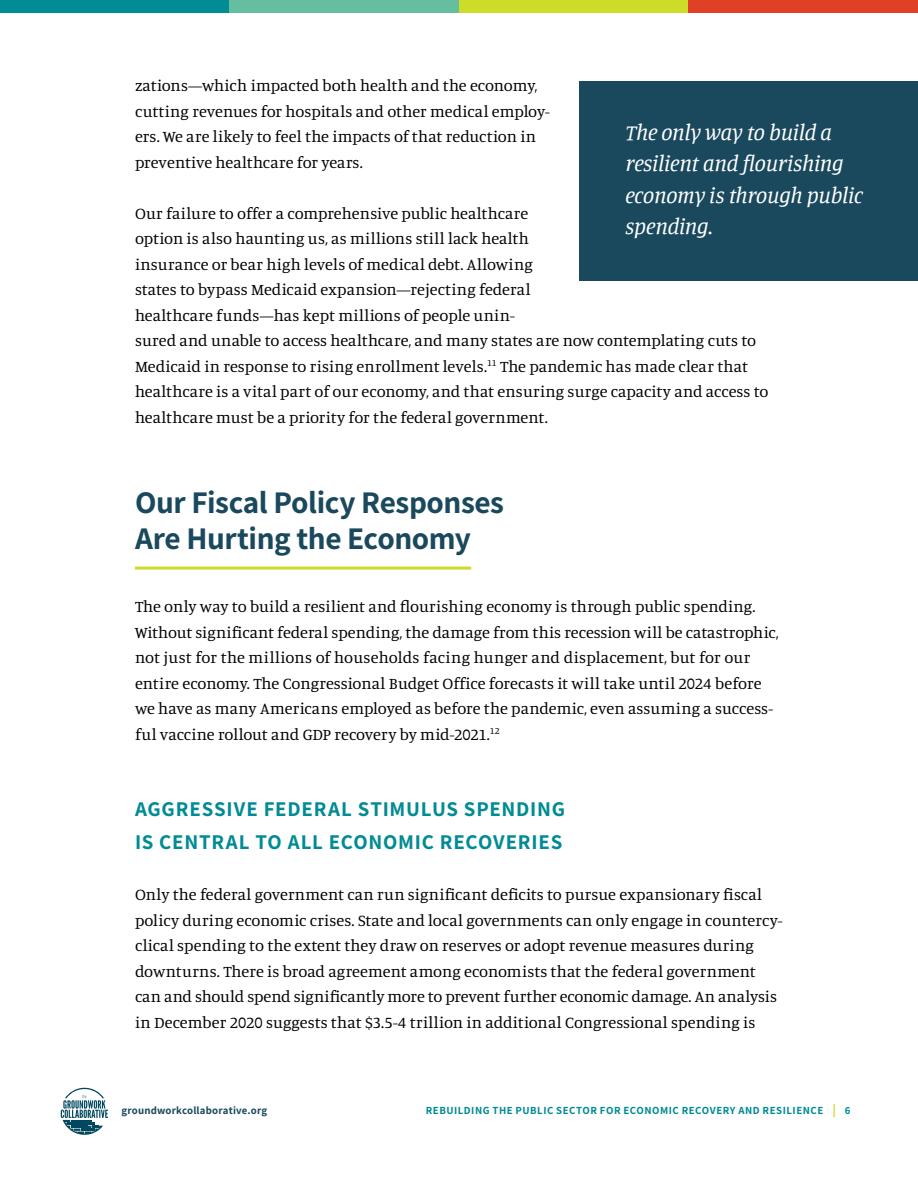
<style>
.page{position:relative;width:918px;height:1188px;background:#fff}
.page>*{position:absolute;margin:0;border:0;box-sizing:border-box;transform-origin:0 0}
.t1{font:700 31.5px/36px "Assistant";letter-spacing:-.015em;color:#1a495e}
.t2{font:italic 22.5px/31.5px "Manuale";letter-spacing:-.015em;color:#fff}
.t3{font:700 21px/33px "Assistant";letter-spacing:.035em;color:#008b95}
.t4{font:16.5px/25.5px "Manuale";letter-spacing:.005em;color:#000}
.t5{font:700 10.8px "Assistant";letter-spacing:.05em;color:#008b95}
.t6{font:700 10.8px "Assistant";letter-spacing:.015em;color:#1a495e}
.s1{font-size:13.5px;color:#cddc29}
</style>
<div class="page">
<div style="left:230px;top:0;width:229px;height:14px;background:#65bea0"></div>
<div style="left:459px;top:0;width:229px;height:14px;background:#cddc29"></div>
<div style="left:0;top:0;width:230px;height:14px;background:#008b95"></div>
<div style="left:688px;top:0;width:230px;height:14px;background:#df4026"></div>
<svg style="left:61px;top:1088px;width:47px;height:47px"></svg>
<hr style="left:135px;top:567px;width:336px;height:3px;background:#cddc29">
<div style="left:579px;top:81px;width:339px;height:200px;background:#1a495e"></div>
<p class="t4" style="left:135px;top:72px;width:416px">zations—which impacted both health and the economy, cutting revenues for hospitals and other medical employ&shy;ers. We are likely to feel the impacts of that reduction in preventive healthcare for years.</p>
<p class="t4" style="left:135px;top:200px;width:635px">Our failure to offer a comprehensive public healthcare<br>option is also haunting us, as millions still lack health<br>insurance or bear high levels of medical debt. Allowing<br>states to bypass Medicaid expansion—rejecting federal<br>healthcare funds—has kept millions of people unin-<br>sured and unable to access healthcare, and many states are now contemplating cuts to Medicaid in response to rising enrollment levels.<sup>11</sup> The pandemic has made clear that healthcare is a vital part of our economy, and that ensuring surge capacity and access to healthcare must be a priority for the federal government.</p>
<h2 class="t2" style="left:626px;top:116px;width:239px">The only way to build a resilient and flourishing economy is through public spending.</h2>
<h1 class="t1" style="left:135px;top:482px;width:371px">Our Fiscal Policy Responses<br>Are Hurting the Economy</h1>
<p class="t4" style="left:135px;top:593px;width:645px">The only way to build a resilient and flourishing economy is through public spending.<br>Without significant federal spending, the damage from this recession will be catastrophic, not just for the millions of households facing hunger and displacement, but for our entire economy. The Congressional Budget Office forecasts it will take until 2024 before we have as many Americans employed as before the pandemic, even assuming a success&shy;ful vaccine rollout and GDP recovery by mid-2021.<sup>12</sup></p>
<p class="t3" style="left:135px;top:792px;width:432px">AGGRESSIVE FEDERAL STIMULUS SPENDING<br>IS CENTRAL TO ALL ECONOMIC RECOVERIES</p>
<p class="t4" style="left:135px;top:881px;width:649px">Only the federal government can run significant deficits to pursue expansionary fiscal policy during economic crises. State and local governments can only engage in countercy&shy;clical spending to the extent they draw on reserves or adopt revenue measures during downturns. There is broad agreement among economists that the federal government can and should spend significantly more to prevent further economic damage. An analysis in December 2020 suggests that $3.5-4 trillion in additional Congressional spending is</p>
<p class="t6" style="left:122px;top:1103px;width:147px">groundworkcollaborative.org</p>
<p class="t5" style="left:426px;top:1103px;width:426px">REBUILDING THE PUBLIC SECTOR FOR ECONOMIC RECOVERY AND RESILIENCE <span class="s1">|</span> 6</p>
</div>
